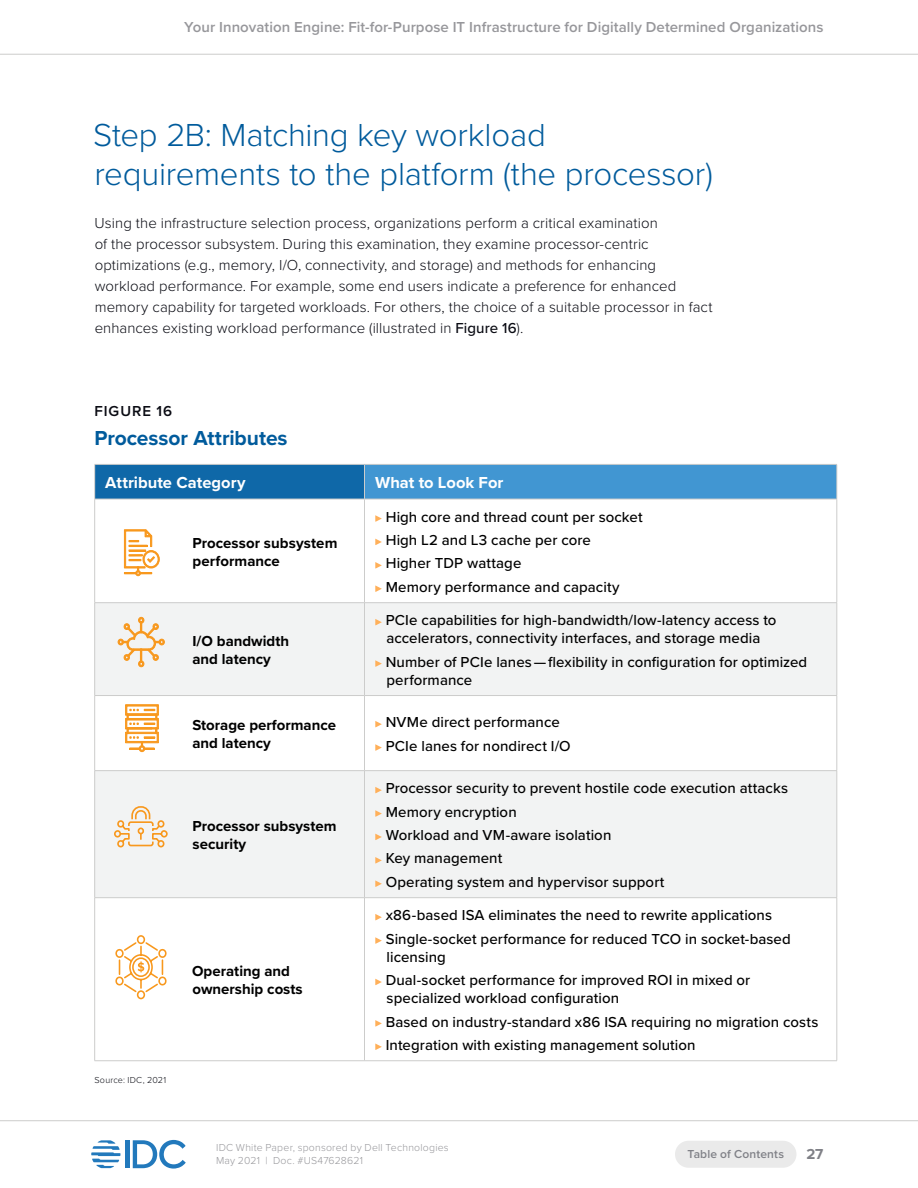
<style>
.page{position:relative;width:918px;height:1188px;background:#fff}
.page>*{position:absolute;margin:0;border:0;box-sizing:border-box;transform-origin:0 0}
.t1{font:300 33px/39px "Proxima Nova";letter-spacing:-.005em;color:#005b9c}
.t2{font:700 21px "Proxima Nova";letter-spacing:-.005em;color:#005b9c}
.t3{font:700 16.5px "Proxima Nova";color:#fff}
.t4{font:500 15px/23.4px "Proxima Nova";letter-spacing:.005em;color:#000}
.t5{font:300 15px/21px "Proxima Nova";letter-spacing:.005em;color:#0a0b13}
.t6{font:700 15px/18px "Proxima Nova";color:#000}
.t7{font:600 15px "Proxima Nova";letter-spacing:.005em;color:#97979b}
.t8{font:600 15px "Proxima Nova";letter-spacing:.06em;color:#0a0b13}
.t9{font:700 15px "Proxima Nova";color:#808187}
.t10{font:600 12px "Proxima Nova";letter-spacing:.015em;color:#808187}
.t11{font:300 10.5px/13.5px "Proxima Nova";letter-spacing:.02em;color:#97979b}
.t12{font:300 9px "Proxima Nova";letter-spacing:.025em;color:#0a0b13}
.s1{font-weight:500}
</style>
<div class="page">
<div style="left:675px;top:1141px;width:121px;height:27px;background:#eaeaea;border-radius:14px"></div>
<hr style="left:0;top:1120px;width:918px;height:1px;background:#cccccb">
<hr style="left:0;top:54px;width:918px;height:1px;background:#cccccb">
<hr style="left:125px;top:1140px;width:4px;height:28px;background:#2279bc">
<svg style="left:133px;top:1140px;width:53px;height:29px"></svg>
<svg style="left:91px;top:1140px;width:29px;height:28px"></svg>
<div style="left:95px;top:464px;width:269px;height:35px;background:#0f68a8"></div>
<div style="left:364px;top:464px;width:473px;height:35px;background:#4196d2"></div>
<svg style="left:95px;top:603px;width:742px;height:294px;fill:#f2f3f3"></svg>
<hr style="left:94px;top:464px;width:270px;height:1px;background:#cccccb">
<hr style="left:94px;top:465px;width:1px;height:34px;background:#cccccb">
<hr style="left:364px;top:464px;width:473px;height:1px;background:#cccccb">
<hr style="left:364px;top:465px;width:1px;height:34px;background:#cccccb">
<hr style="left:837px;top:465px;width:1px;height:34px;background:#cccccb">
<hr style="left:94px;top:499px;width:270px;height:1px;background:#cccccb">
<hr style="left:94px;top:499px;width:1px;height:104px;background:#cccccb">
<hr style="left:364px;top:499px;width:473px;height:1px;background:#cccccb">
<hr style="left:364px;top:499px;width:1px;height:104px;background:#cccccb">
<hr style="left:837px;top:499px;width:1px;height:104px;background:#cccccb">
<hr style="left:94px;top:602px;width:270px;height:1px;background:#cccccb">
<hr style="left:94px;top:603px;width:1px;height:92px;background:#cccccb">
<hr style="left:364px;top:602px;width:473px;height:1px;background:#cccccb">
<hr style="left:364px;top:603px;width:1px;height:92px;background:#cccccb">
<hr style="left:837px;top:603px;width:1px;height:92px;background:#cccccb">
<hr style="left:94px;top:695px;width:270px;height:1px;background:#cccccb">
<hr style="left:94px;top:696px;width:1px;height:74px;background:#cccccb">
<hr style="left:364px;top:695px;width:473px;height:1px;background:#cccccb">
<hr style="left:364px;top:696px;width:1px;height:74px;background:#cccccb">
<hr style="left:837px;top:696px;width:1px;height:74px;background:#cccccb">
<hr style="left:94px;top:770px;width:270px;height:1px;background:#cccccb">
<hr style="left:94px;top:771px;width:1px;height:127px;background:#cccccb">
<hr style="left:364px;top:770px;width:473px;height:1px;background:#cccccb">
<hr style="left:364px;top:771px;width:1px;height:127px;background:#cccccb">
<hr style="left:837px;top:771px;width:1px;height:127px;background:#cccccb">
<hr style="left:94px;top:897px;width:270px;height:1px;background:#cccccb">
<hr style="left:94px;top:898px;width:1px;height:163px;background:#cccccb">
<hr style="left:364px;top:897px;width:473px;height:1px;background:#cccccb">
<hr style="left:364px;top:898px;width:1px;height:163px;background:#cccccb">
<hr style="left:837px;top:898px;width:1px;height:163px;background:#cccccb">
<hr style="left:94px;top:1060px;width:270px;height:1px;background:#cccccb">
<hr style="left:364px;top:1060px;width:473px;height:1px;background:#cccccb">
<svg style="left:375px;top:515px;width:7px;height:7px"></svg>
<svg style="left:375px;top:539px;width:7px;height:6px"></svg>
<svg style="left:375px;top:562px;width:7px;height:7px"></svg>
<svg style="left:375px;top:585px;width:7px;height:7px"></svg>
<svg style="left:375px;top:619px;width:7px;height:6px"></svg>
<svg style="left:375px;top:660px;width:7px;height:7px"></svg>
<svg style="left:375px;top:721px;width:7px;height:6px"></svg>
<svg style="left:375px;top:744px;width:7px;height:7px"></svg>
<svg style="left:375px;top:787px;width:7px;height:6px"></svg>
<svg style="left:375px;top:810px;width:7px;height:7px"></svg>
<svg style="left:375px;top:834px;width:7px;height:6px"></svg>
<svg style="left:375px;top:857px;width:7px;height:7px"></svg>
<svg style="left:375px;top:880px;width:7px;height:7px"></svg>
<svg style="left:375px;top:914px;width:7px;height:6px"></svg>
<svg style="left:375px;top:937px;width:7px;height:7px"></svg>
<svg style="left:375px;top:979px;width:7px;height:6px"></svg>
<svg style="left:375px;top:1020px;width:7px;height:7px"></svg>
<svg style="left:375px;top:1043px;width:7px;height:7px"></svg>
<svg style="left:113px;top:805px;width:56px;height:44px"></svg>
<svg style="left:118px;top:617px;width:47px;height:50px"></svg>
<svg style="left:125px;top:704px;width:34px;height:48px"></svg>
<svg style="left:124px;top:529px;width:36px;height:47px"></svg>
<svg style="left:115px;top:935px;width:52px;height:65px"></svg>
<p class="t7" style="left:184px;top:16px;width:641px">Your Innovation Engine: Fit-for-Purpose IT Infrastructure for Digitally Determined Organizations</p>
<h1 class="t1" style="left:93px;top:114px;width:621px">Step 2B: Matching key workload requirements to the platform (the processor)</h1>
<p class="t5" style="left:95px;top:211px;width:620px">Using the infrastructure selection process, organizations perform a critical examination<br>of the processor subsystem. During this examination, they examine processor-centric optimizations (e.g., memory, I/O, connectivity, and storage) and methods for enhancing workload performance. For example, some end users indicate a preference for enhanced memory capability for targeted workloads. For others, the choice of a suitable processor in fact enhances existing workload performance (illustrated in <span class="s1">Figure 16</span>).</p>
<p class="t8" style="left:94px;top:400px;width:79px">FIGURE 16</p>
<h2 class="t2" style="left:94px;top:423px;width:195px">Processor Attributes</h2>
<p class="t3" style="left:105px;top:470px;width:142px">Attribute Category</p>
<p class="t3" style="left:375px;top:470px;width:130px">What to Look For</p>
<p class="t6" style="left:192px;top:533px;width:147px">Processor subsystem performance</p>
<p class="t6" style="left:192px;top:632px;width:98px">I/O bandwidth and latency</p>
<p class="t4" style="left:386px;top:504px;width:258px">High core and thread count per socket<br>High L2 and L3 cache per core<br>Higher TDP wattage<br>Memory performance and capacity</p>
<p class="t4" style="left:386px;top:611px;width:392px;line-height:18px">PCIe capabilities for high-bandwidth/low-latency access to accelerators, connectivity interfaces, and storage media</p>
<p class="t4" style="left:386px;top:652px;width:423px;line-height:18px">Number of PCIe lanes — flexibility in configuration for optimized performance</p>
<p class="t6" style="left:192px;top:716px;width:145px">Storage performance and latency</p>
<p class="t4" style="left:386px;top:710px;width:187px">NVMe direct performance<br>PCIe lanes for nondirect I/O</p>
<p class="t12" style="left:94px;top:1073px;width:73px">Source: IDC, 2021</p>
<p class="t6" style="left:192px;top:817px;width:146px">Processor subsystem security</p>
<p class="t6" style="left:192px;top:962px;width:112px">Operating and ownership costs</p>
<p class="t4" style="left:386px;top:776px;width:404px">Processor security to prevent hostile code execution attacks Memory encryption<br>Workload and VM-aware isolation<br>Key management<br>Operating system and hypervisor support</p>
<p class="t4" style="left:386px;top:903px;width:407px">x86-based ISA eliminates the need to rewrite applications<br>Single-socket performance for reduced TCO in socket-based</p>
<p class="t4" style="left:386px;top:945px;width:366px">licensing<br>Dual-socket performance for improved ROI in mixed or</p>
<p class="t4" style="left:386px;top:986px;width:434px">specialized workload configuration<br>Based on industry-standard x86 ISA requiring no migration costs<br>Integration with existing management solution</p>
<p class="t11" style="left:216px;top:1140px;width:234px">IDC White Paper, sponsored by Dell Technologies<br>May 2021 | Doc. #US47628621</p>
<p class="t9" style="left:806px;top:1142px;width:19px">27</p>
<p class="t10" style="left:687px;top:1145px;width:98px">Table of Contents</p>
</div>
